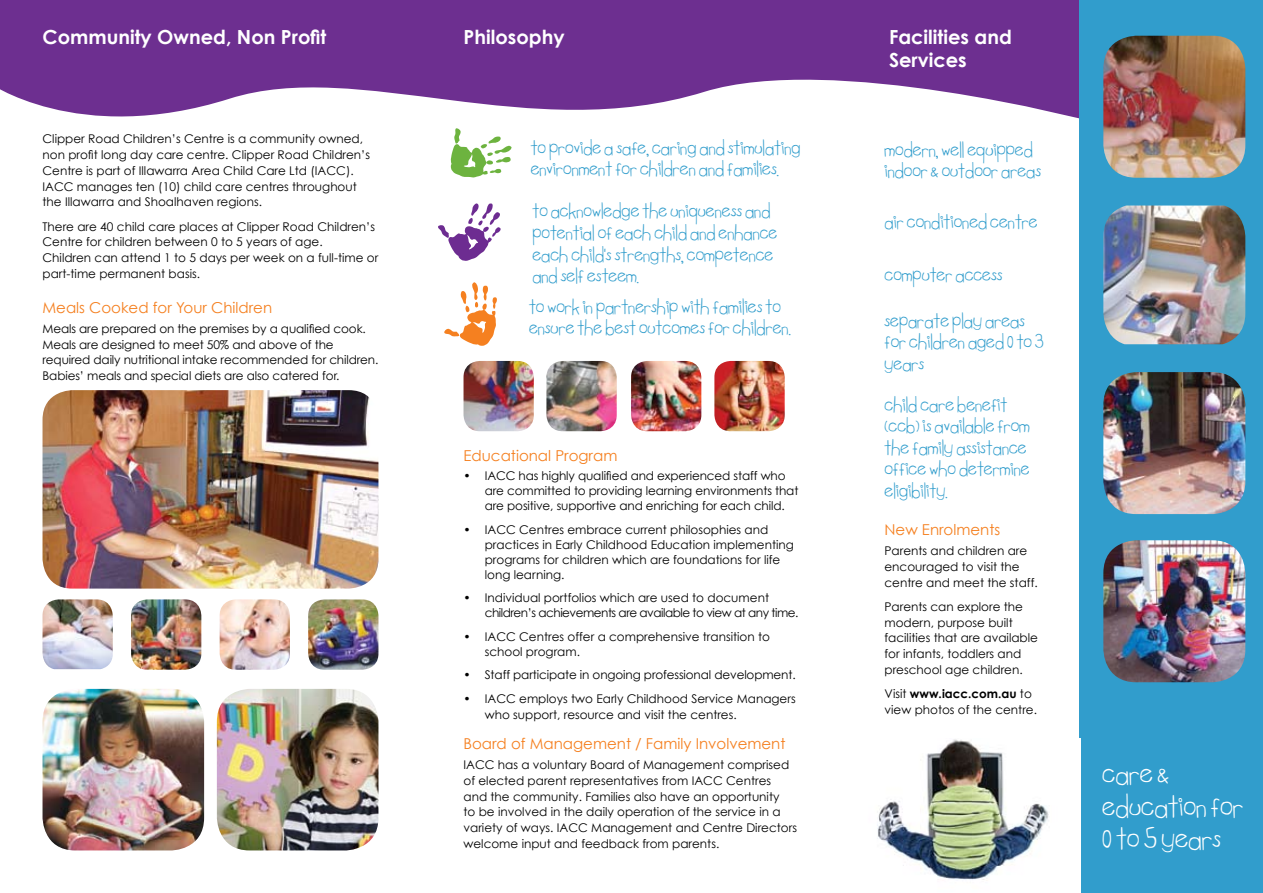
<style>
.page{position:relative;width:1263px;height:893px;background:#fff}
.page>*{position:absolute;margin:0;border:0;box-sizing:border-box;transform-origin:0 0}
.t1{font:27px/32.4px "tweed.2";color:#fff}
.t2{font:700 19.5px/23.4px "Century Gothic";color:#fff}
.t3{font:18px/21.6px "tweed.2";color:#319dcc}
.t4{font:15px "Century Gothic";color:#f58020}
.t5{font:12px/15.8px "Century Gothic";color:#000}
.t6{font:12px/15px "Century Gothic";letter-spacing:-.04em;color:#000}
.s1{font-weight:700}
</style>
<div class="page">
<svg style="left:0;top:0;width:1080px;height:147px;fill:#6d2f90"></svg>
<div style="left:1080px;top:0;width:183px;height:893px;background:#319dcc"></div>
<img style="left:1103px;top:36px;width:142px;height:142px">
<img style="left:1103px;top:206px;width:142px;height:138px">
<img style="left:1103px;top:372px;width:142px;height:142px">
<img style="left:1103px;top:540px;width:142px;height:142px">
<svg style="left:451px;top:127px;width:60px;height:50px"></svg>
<svg style="left:438px;top:203px;width:63px;height:58px"></svg>
<svg style="left:444px;top:282px;width:53px;height:64px"></svg>
<img style="left:43px;top:390px;width:335px;height:199px">
<img style="left:43px;top:689px;width:161px;height:161px">
<img style="left:217px;top:689px;width:161px;height:161px">
<img style="left:43px;top:599px;width:70px;height:70px">
<img style="left:131px;top:599px;width:70px;height:71px">
<img style="left:220px;top:599px;width:70px;height:71px">
<img style="left:308px;top:599px;width:70px;height:71px">
<img style="left:877px;top:739px;width:172px;height:141px">
<img style="left:463px;top:361px;width:71px;height:70px">
<img style="left:546px;top:361px;width:71px;height:70px">
<img style="left:631px;top:361px;width:70px;height:70px">
<img style="left:714px;top:361px;width:71px;height:70px">
<h2 class="t2" style="left:43px;top:24px;width:285px">Community Owned, Non Profit</h2>
<h2 class="t2" style="left:463px;top:24px;width:103px">Philosophy</h2>
<p class="t5" style="left:43px;top:131px;width:329px">Clipper Road Children’s Centre is a community owned, non profit long day care centre. Clipper Road Children’s Centre is part of Illawarra Area Child Care Ltd (IACC).<br>IACC manages ten (10) child care centres throughout the Illawarra and Shoalhaven regions.</p>
<p class="t5" style="left:43px;top:218px;width:337px">There are 40 child care places at Clipper Road Children’s Centre for children between 0 to 5 years of age.<br>Children can attend 1 to 5 days per week on a full-time or part-time permanent basis.</p>
<p class="t4" style="left:43px;top:298px;width:231px">Meals Cooked for Your Children</p>
<p class="t5" style="left:43px;top:320px;width:337px">Meals are prepared on the premises by a qualified cook.<br>Meals are designed to meet 50% and above of the required daily nutritional intake recommended for children.<br>Babies’ meals and special diets are also catered for.</p>
<h3 class="t3" style="left:531px;top:139px;width:271px">To provide a safe, caring and stimulating environment for children and families.</h3>
<h3 class="t3" style="left:532px;top:203px;width:246px">To acknowledge the uniqueness and potential of each child and enhance each child’s strengths, competence and self esteem.</h3>
<h3 class="t3" style="left:529px;top:298px;width:263px">to work in partnership with families to ensure the best outcomes for children.</h3>
<p class="t4" style="left:463px;top:446px;width:155px">Educational Program</p>
<p class="t5" style="left:485px;top:468px;width:315px;line-height:15px;text-indent:-21px">• IACC has highly qualified and experienced staff who are committed to providing learning environments that are positive, supportive and enriching for each child.</p>
<p class="t5" style="left:485px;top:522px;width:311px;line-height:15px;text-indent:-21px">• IACC Centres embrace current philosophies and practices in Early Childhood Education implementing programs for children which are foundations for life long learning.</p>
<p class="t6" style="left:485px;top:590px;width:315px;text-indent:-21px">• Individual portfolios which are used to document children’s achievements are available to view at any time.</p>
<p class="t5" style="left:485px;top:629px;width:287px;line-height:15px;text-indent:-21px">• IACC Centres offer a comprehensive transition to school program.</p>
<p class="t5" style="left:463px;top:667px;width:334px">• Staff participate in ongoing professional development.</p>
<p class="t5" style="left:485px;top:690px;width:312px;text-indent:-21px">• IACC employs two Early Childhood Service Managers who support, resource and visit the centres.</p>
<p class="t4" style="left:463px;top:735px;width:323px">Board of Management / Family Involvement</p>
<p class="t5" style="left:463px;top:757px;width:335px">IACC has a voluntary Board of Management comprised of elected parent representatives from IACC Centres and the community. Families also have an opportunity<br>to be involved in the daily operation of the service in a variety of ways. IACC Management and Centre Directors welcome input and feedback from parents.</p>
<h2 class="t2" style="left:889px;top:24px;width:124px">Facilities and<br>Services</h2>
<h3 class="t3" style="left:884px;top:141px;width:158px">Modern, well equipped indoor &amp; outdoor areas</h3>
<h3 class="t3" style="left:884px;top:213px;width:155px">Air conditioned centre</h3>
<h3 class="t3" style="left:884px;top:266px;width:120px">Computer access</h3>
<h3 class="t3" style="left:884px;top:312px;width:161px">Separate play areas for children aged 0 to 3 years</h3>
<h3 class="t3" style="left:884px;top:396px;width:147px">Child care benefit (CCB) is available from the Family Assistance<br>Office who determine eligibility.</h3>
<p class="t4" style="left:884px;top:521px;width:117px">New Enrolments</p>
<p class="t5" style="left:884px;top:543px;width:155px">Parents and children are encouraged to visit the centre and meet the staff.</p>
<p class="t5" style="left:884px;top:598px;width:155px">Parents can explore the modern, purpose built facilities that are available for infants, toddlers and preschool age children.</p>
<p class="t5" style="left:884px;top:686px;width:154px">Visit <span class="s1">www.iacc.com.au</span> to view photos of the centre.</p>
<h1 class="t1" style="left:1102px;top:761px;width:143px">Care &amp;<br>Education for<br>0 to 5 years</h1>
</div>
